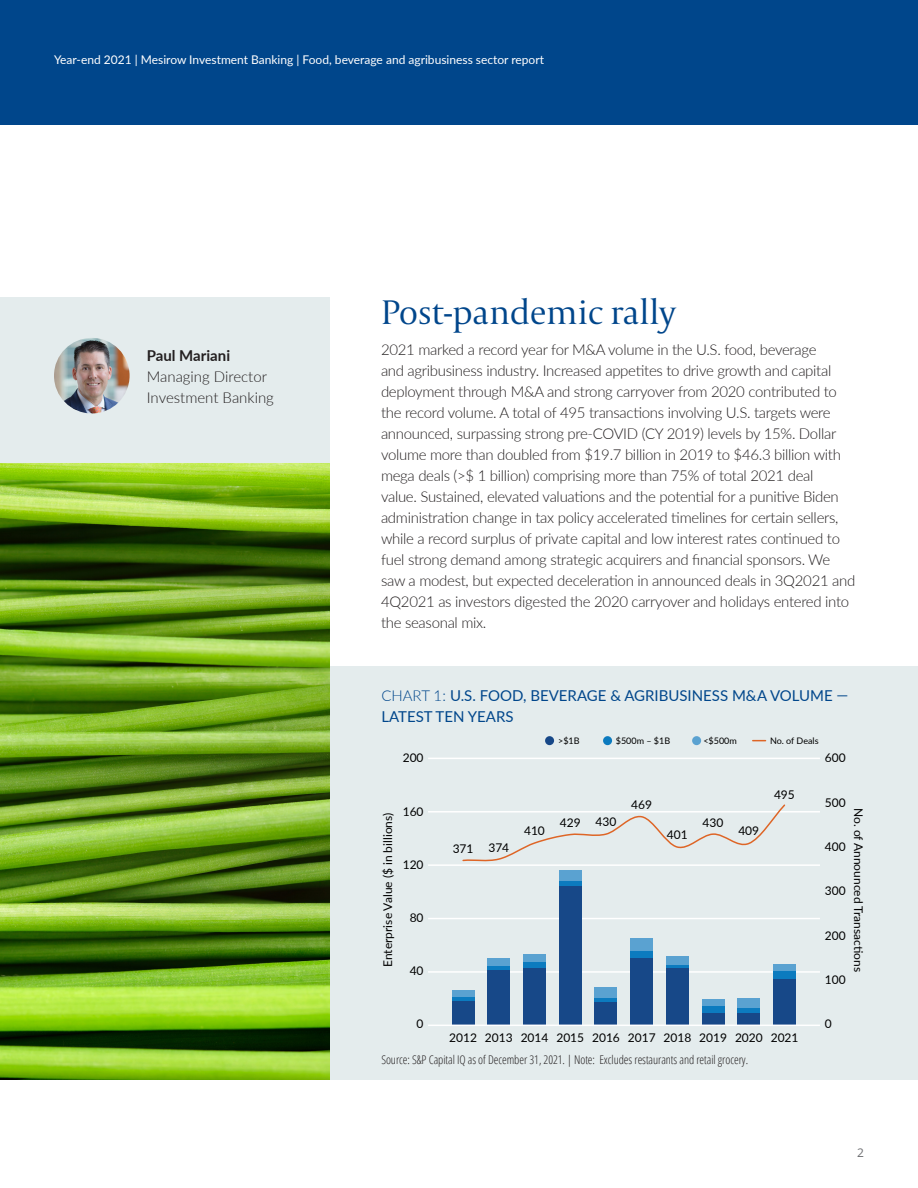
<style>
.page{position:relative;width:918px;height:1188px;background:#fff}
.page>*{position:absolute;margin:0;border:0;box-sizing:border-box;transform-origin:0 0}
._1___Interior_page_t{font:300 36px "Capitolium 2";letter-spacing:-.01em;color:#00468b}
._3_Body{font:300 15px/21px "Lato";letter-spacing:-.02em;color:#231f20}
._4_Chart__Subhead_ru{font:15px/21px "Lato";color:#00468b}
._2_Byline_Name_Title{font:300 15px/21px "Lato";color:#231f20}
.t1{font:12px "Lato";color:#000}
._4_Chart_content{font:300 condensed 12px "Open Sans";letter-spacing:-.005em;color:#231f20}
.t2{font:12px "Lato";color:#fff}
.t3{font:12px "Open Sans";color:#6c6d70}
.t4{font:9px "Lato";color:#000}
.s1{font-weight:700}
.s2{font-weight:300}
</style>
<div class="page">
<div style="left:0;top:0;width:918px;height:124px;background:#00468b"></div>
<img style="left:0;top:463px;width:330px;height:617px">
<div style="left:0;top:297px;width:330px;height:166px;background:#e4eced"></div>
<img style="left:54px;top:338px;width:76px;height:75px;border-radius:38px">
<div style="left:330px;top:666px;width:588px;height:414px;background:#e4eced"></div>
<div style="left:603px;top:736px;width:9px;height:9px;background:#0c7bbf;border-radius:50%"></div>
<div style="left:545px;top:736px;width:9px;height:9px;background:#174888;border-radius:50%"></div>
<div style="left:692px;top:736px;width:9px;height:9px;background:#5aa2d1;border-radius:50%"></div>
<svg style="left:753px;top:740px;width:13px;height:1px"></svg>
<hr style="left:428px;top:971px;width:392px;height:2px;background:#fff">
<hr style="left:428px;top:918px;width:392px;height:1px;background:#fff">
<hr style="left:428px;top:864px;width:392px;height:2px;background:#fff">
<hr style="left:428px;top:811px;width:392px;height:2px;background:#fff">
<hr style="left:428px;top:758px;width:392px;height:1px;background:#fff">
<div style="left:452px;top:1001px;width:22px;height:25px;background:#174888"></div>
<div style="left:488px;top:970px;width:22px;height:56px;background:#174888"></div>
<div style="left:523px;top:968px;width:23px;height:58px;background:#174888"></div>
<div style="left:559px;top:886px;width:23px;height:140px;background:#174888"></div>
<div style="left:595px;top:1001px;width:22px;height:25px;background:#174888"></div>
<div style="left:630px;top:958px;width:23px;height:68px;background:#174888"></div>
<div style="left:666px;top:968px;width:23px;height:58px;background:#174888"></div>
<div style="left:702px;top:1013px;width:22px;height:13px;background:#174888"></div>
<div style="left:738px;top:1013px;width:22px;height:13px;background:#174888"></div>
<div style="left:773px;top:979px;width:23px;height:47px;background:#174888"></div>
<hr style="left:452px;top:997px;width:22px;height:4px;background:#0c7bbf">
<hr style="left:488px;top:966px;width:22px;height:4px;background:#0c7bbf">
<div style="left:523px;top:961px;width:23px;height:7px;background:#0c7bbf"></div>
<div style="left:559px;top:880px;width:23px;height:6px;background:#0c7bbf"></div>
<hr style="left:595px;top:998px;width:22px;height:3px;background:#0c7bbf">
<div style="left:630px;top:951px;width:23px;height:7px;background:#0c7bbf"></div>
<hr style="left:666px;top:965px;width:23px;height:3px;background:#0c7bbf">
<div style="left:702px;top:1006px;width:22px;height:7px;background:#0c7bbf"></div>
<div style="left:738px;top:1007px;width:22px;height:6px;background:#0c7bbf"></div>
<div style="left:773px;top:971px;width:23px;height:8px;background:#0c7bbf"></div>
<div style="left:452px;top:991px;width:22px;height:6px;background:#5aa2d1"></div>
<div style="left:488px;top:958px;width:22px;height:8px;background:#5aa2d1"></div>
<div style="left:523px;top:954px;width:23px;height:7px;background:#5aa2d1"></div>
<div style="left:559px;top:870px;width:23px;height:10px;background:#5aa2d1"></div>
<div style="left:595px;top:988px;width:22px;height:10px;background:#5aa2d1"></div>
<div style="left:630px;top:938px;width:23px;height:13px;background:#5aa2d1"></div>
<div style="left:666px;top:956px;width:23px;height:9px;background:#5aa2d1"></div>
<div style="left:702px;top:999px;width:22px;height:7px;background:#5aa2d1"></div>
<div style="left:738px;top:998px;width:22px;height:9px;background:#5aa2d1"></div>
<div style="left:773px;top:964px;width:23px;height:7px;background:#5aa2d1"></div>
<svg style="left:461px;top:804px;width:326px;height:58px"></svg>
<hr style="left:428px;top:1025px;width:392px;height:1px;background:#fff">
<p class="t2" style="left:54px;top:51px;width:492px">Year-end 2021 | Mesirow Investment Banking | Food, beverage and agribusiness sector report</p>
<p class="_2_Byline_Name_Title" style="left:147px;top:344px;width:129px"><span class="s1">Paul Mariani<br></span>Managing Director<br>Investment Banking</p>
<p class="_1___Interior_page_t" style="left:381px;top:288px;width:297px">Post-pandemic rally</p>
<p class="_3_Body" style="left:381px;top:339px;width:476px">2021 marked a record year for M&amp;A volume in the U.S. food, beverage<br>and agribusiness industry. Increased appetites to drive growth and capital deployment through M&amp;A and strong carryover from 2020 contributed to the record volume. A total of 495 transactions involving U.S. targets were announced, surpassing strong pre-COVID (CY 2019) levels by 15%. Dollar volume more than doubled from $19.7 billion in 2019 to $46.3 billion with mega deals (&gt;$ 1 billion) comprising more than 75% of total 2021 deal<br>value. Sustained, elevated valuations and the potential for a punitive Biden administration change in tax policy accelerated timelines for certain sellers, while a record surplus of private capital and low interest rates continued to fuel strong demand among strategic acquirers and financial sponsors. We saw a modest, but expected deceleration in announced deals in 3Q2021 and 4Q2021 as investors digested the 2020 carryover and holidays entered into the seasonal mix.</p>
<p class="_4_Chart__Subhead_ru" style="left:381px;top:684px;width:469px"><span class="s2">CHART 1:</span> U.S. FOOD, BEVERAGE &amp; AGRIBUSINESS M&amp;A VOLUME —<br>LATEST TEN YEARS</p>
<p class="t1" style="left:403px;top:750px;width:22px">200</p>
<p class="t1" style="left:379px;top:967px;width:156px;rotate:-90deg">Enterprise Value ($ in billions)</p>
<p class="t1" style="left:403px;top:803px;width:22px">160</p>
<p class="t1" style="left:403px;top:856px;width:22px">120</p>
<p class="t1" style="left:410px;top:909px;width:15px">80</p>
<p class="t1" style="left:410px;top:962px;width:15px">40</p>
<p class="t1" style="left:453px;top:839px;width:58px">371 374</p>
<p class="t1" style="left:524px;top:822px;width:22px">410</p>
<p class="t4" style="left:558px;top:734px;width:23px">&gt;$1B</p>
<p class="t4" style="left:616px;top:734px;width:56px">$500m – $1B</p>
<p class="t4" style="left:703px;top:734px;width:35px">&lt;$500m</p>
<p class="t4" style="left:770px;top:734px;width:50px">No. of Deals</p>
<p class="t1" style="left:825px;top:750px;width:22px">600</p>
<p class="t1" style="left:560px;top:813px;width:58px">429 430</p>
<p class="t1" style="left:631px;top:796px;width:22px">469</p>
<p class="t1" style="left:667px;top:826px;width:22px">401</p>
<p class="t1" style="left:703px;top:814px;width:22px">430</p>
<p class="t1" style="left:738px;top:822px;width:22px">409</p>
<p class="t1" style="left:774px;top:786px;width:22px">495</p>
<p class="t1" style="left:825px;top:794px;width:22px">500</p>
<p class="t1" style="left:825px;top:838px;width:22px">400</p>
<p class="t1" style="left:825px;top:882px;width:22px">300</p>
<p class="t1" style="left:825px;top:927px;width:22px">200</p>
<p class="t1" style="left:825px;top:971px;width:22px">100</p>
<p class="t1" style="left:867px;top:808px;width:165px;rotate:90deg">No. of Announced Transactions</p>
<p class="t1" style="left:417px;top:1015px;width:8px">0</p>
<p class="t1" style="left:449px;top:1029px;width:351px">2012 2013 2014 2015 2016 2017 2018 2019 2020 2021</p>
<p class="_4_Chart_content" style="left:381px;top:1051px;width:368px">Source: S&amp;P Capital IQ as of December 31, 2021. | Note: Excludes restaurants and retail grocery.</p>
<p class="t1" style="left:825px;top:1015px;width:8px">0</p>
<p class="t3" style="left:857px;top:1144px;width:8px">2</p>
</div>
